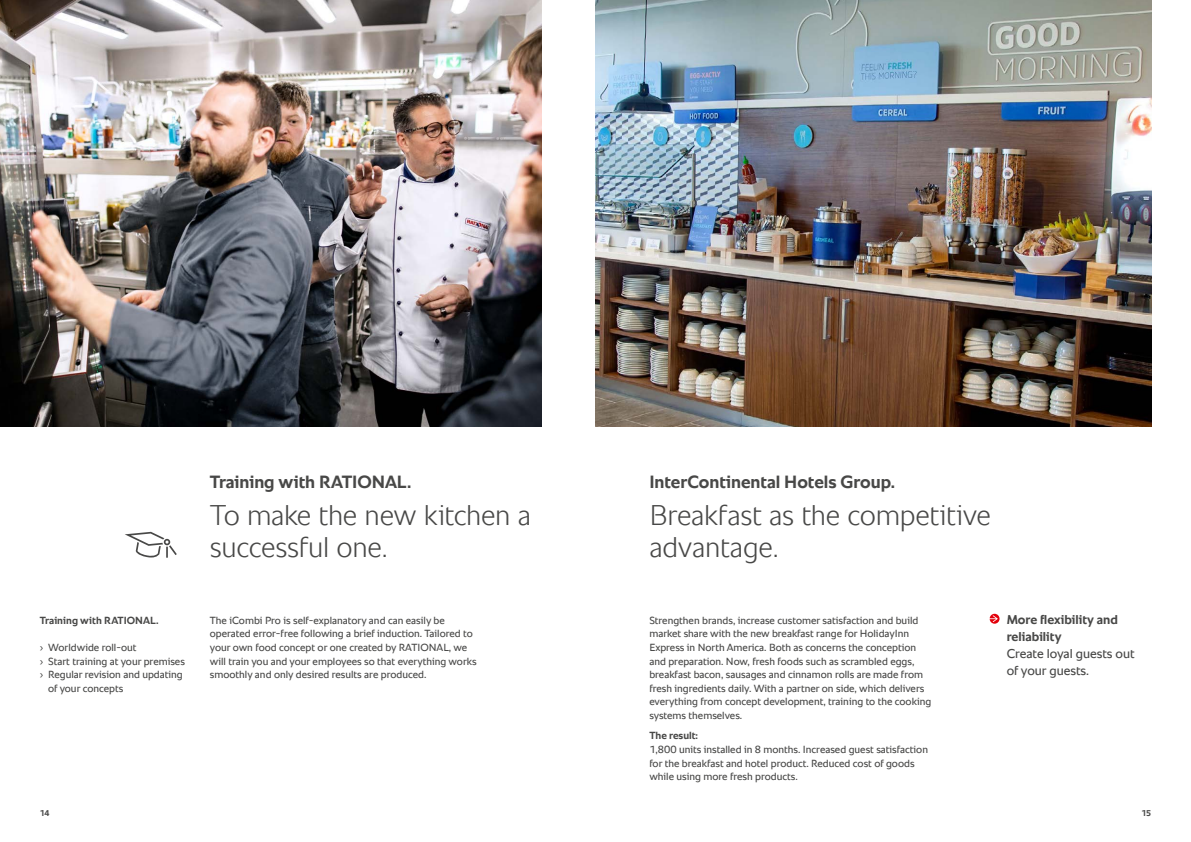
<style>
.page{position:relative;width:1191px;height:842px;background:#fff}
.page>*{position:absolute;margin:0;border:0;box-sizing:border-box;transform-origin:0 0}
.t1{font:300 29px/32px "RATIONAL Sans TT";letter-spacing:-.01em;color:#484847}
.t2{font:700 18px "RATIONAL Sans TT";letter-spacing:-.005em;color:#484847}
.t3{font:13px/17px "RATIONAL Sans TT";color:#484847}
.t4{font:700 13px/17px "RATIONAL Sans TT";color:#484847}
.t5{font:10.5px/13.6px "RATIONAL Sans TT";color:#484847}
.t6{font:700 10.5px "RATIONAL Sans TT";color:#484847}
.t7{font:700 8.5px "RATIONAL Sans TT";color:#484847}
</style>
<div class="page">
<img style="left:0;top:0;width:541px;height:426px">
<img style="left:595px;top:0;width:556px;height:426px">
<svg style="left:125px;top:532px;width:52px;height:26px"></svg>
<svg style="left:989px;top:614px;width:10px;height:10px"></svg>
<p class="t6" style="left:40px;top:612px;width:121px">Training with RATIONAL.</p>
<p class="t5" style="left:40px;top:641px;width:98px">› Worldwide roll-out</p>
<p class="t5" style="left:40px;top:654px;width:147px">› Start training at your premises</p>
<p class="t5" style="left:40px;top:668px;width:145px">› Regular revision and updating</p>
<p class="t5" style="left:48px;top:681px;width:77px">of your concepts</p>
<h2 class="t2" style="left:210px;top:468px;width:203px">Training with RATIONAL.</h2>
<h1 class="t1" style="left:210px;top:499px;width:323px">To make the new kitchen a successful one.</h1>
<p class="t5" style="left:210px;top:613px;width:268px">The iCombi Pro is self-explanatory and can easily be operated error-free following a brief induction. Tailored to your own food concept or one created by RATIONAL, we will train you and your employees so that everything works smoothly and only desired results are produced.</p>
<h2 class="t2" style="left:649px;top:468px;width:247px">InterContinental Hotels Group.</h2>
<h1 class="t1" style="left:649px;top:499px;width:343px">Breakfast as the competitive advantage.</h1>
<p class="t5" style="left:649px;top:613px;width:283px">Strengthen brands, increase customer satisfaction and build market share with the new breakfast range for HolidayInn Express in North America. Both as concerns the conception and preparation. Now, fresh foods such as scrambled eggs, breakfast bacon, sausages and cinnamon rolls are made from fresh ingredients daily. With a partner on side, which delivers everything from concept development, training to the cooking systems themselves.</p>
<p class="t6" style="left:649px;top:728px;width:50px">The result:</p>
<p class="t5" style="left:649px;top:743px;width:280px">1,800 units installed in 8 months. Increased guest satisfaction for the breakfast and hotel product. Reduced cost of goods while using more fresh products.</p>
<p class="t4" style="left:1006px;top:611px;width:113px">More flexibility and reliability</p>
<p class="t3" style="left:1006px;top:645px;width:130px">Create loyal guests out of your guests.</p>
<p class="t7" style="left:40px;top:807px;width:11px">14</p>
<p class="t7" style="left:1141px;top:807px;width:11px">15</p>
</div>
